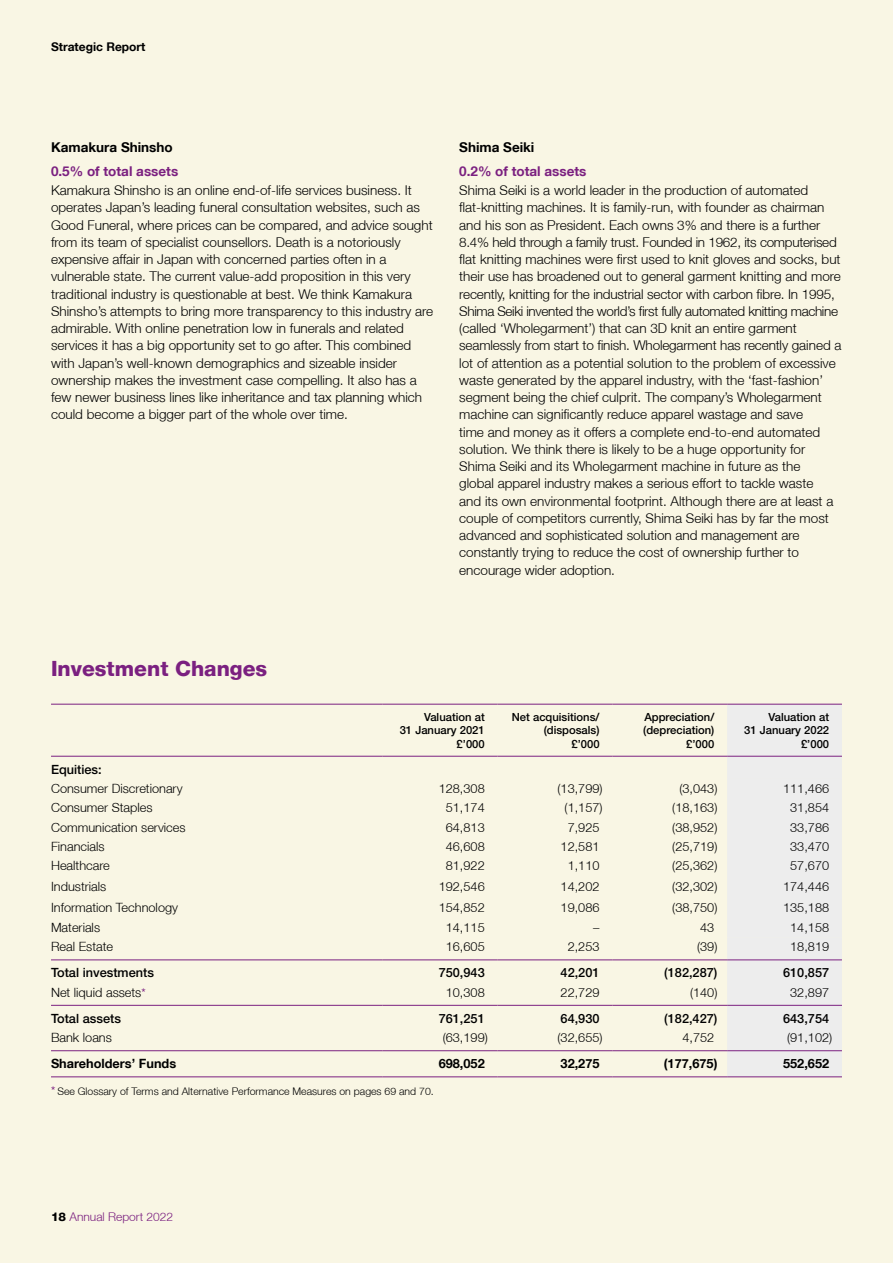
<style>
.page{position:relative;width:893px;height:1263px;background:#f9f6e4}
.page>*{position:absolute;margin:0;border:0;box-sizing:border-box;transform-origin:0 0}
.t1{font:800 21px "Helvetica Neue LT";color:#7b2080}
.t2{font:300 13.5px/17.2px "Helvetica Neue LT";color:#000}
.t3{font:700 13.5px "Helvetica Neue LT";color:#7b2080}
.t4{font:700 13.5px "Helvetica Neue LT";color:#000}
.t5{font:300 12.75px "Helvetica Neue LT";color:#000}
.t6{font:500 12.75px "Helvetica Neue LT Std";color:#000}
.t7{font:700 12.75px "Helvetica Neue LT";color:#000}
.t8{font:300 12px "Helvetica Neue LT";color:#7b2080}
.t9{font:700 12px "Helvetica Neue LT";color:#000}
.t10{font:500 11.25px/13.5px "Helvetica Neue LT Std";color:#000;text-align:right}
.t11{font:300 10.5px "Helvetica Neue LT";color:#000}
.s1{font-weight:400;font-size:12px;color:#7b2080}
.s2{font-weight:800;color:#000}
</style>
<div class="page">
<div style="left:727px;top:705px;width:115px;height:371px;background:#ededed"></div>
<hr style="left:383px;top:704px;width:114px;height:1px;background:#7b2080">
<hr style="left:497px;top:704px;width:115px;height:1px;background:#7b2080">
<hr style="left:612px;top:704px;width:115px;height:1px;background:#7b2080">
<hr style="left:727px;top:704px;width:115px;height:1px;background:#7b2080">
<hr style="left:51px;top:756px;width:332px;height:1px;background:#7b2080">
<hr style="left:383px;top:756px;width:114px;height:1px;background:#7b2080">
<hr style="left:612px;top:756px;width:115px;height:1px;background:#7b2080">
<hr style="left:727px;top:756px;width:115px;height:1px;background:#7b2080">
<hr style="left:51px;top:959px;width:332px;height:1px;background:#7b2080">
<hr style="left:51px;top:1005px;width:332px;height:1px;background:#7b2080">
<hr style="left:383px;top:959px;width:114px;height:1px;background:#7b2080">
<hr style="left:497px;top:959px;width:115px;height:1px;background:#7b2080">
<hr style="left:612px;top:959px;width:115px;height:1px;background:#7b2080">
<hr style="left:727px;top:959px;width:115px;height:1px;background:#7b2080">
<hr style="left:383px;top:1005px;width:114px;height:1px;background:#7b2080">
<hr style="left:497px;top:1005px;width:115px;height:1px;background:#7b2080">
<hr style="left:612px;top:1005px;width:115px;height:1px;background:#7b2080">
<hr style="left:727px;top:1005px;width:115px;height:1px;background:#7b2080">
<hr style="left:51px;top:1050px;width:332px;height:1px;background:#7b2080">
<hr style="left:51px;top:1076px;width:332px;height:1px;background:#7b2080">
<hr style="left:383px;top:1050px;width:114px;height:1px;background:#7b2080">
<hr style="left:497px;top:1050px;width:115px;height:1px;background:#7b2080">
<hr style="left:612px;top:1050px;width:115px;height:1px;background:#7b2080">
<hr style="left:727px;top:1050px;width:115px;height:1px;background:#7b2080">
<hr style="left:383px;top:1076px;width:114px;height:1px;background:#7b2080">
<hr style="left:497px;top:1076px;width:115px;height:1px;background:#7b2080">
<hr style="left:612px;top:1076px;width:115px;height:1px;background:#7b2080">
<hr style="left:727px;top:1076px;width:115px;height:1px;background:#7b2080">
<hr style="left:51px;top:704px;width:332px;height:1px;background:#7b2080">
<hr style="left:497px;top:756px;width:115px;height:1px;background:#7b2080">
<p class="t9" style="left:51px;top:39px;width:96px">Strategic Report</p>
<p class="t4" style="left:51px;top:139px;width:123px">Kamakura Shinsho</p>
<p class="t3" style="left:51px;top:163px;width:129px">0.5% of total assets</p>
<p class="t2" style="left:51px;top:181px;width:384px">Kamakura Shinsho is an online end-of-life services business. It operates Japan’s leading funeral consultation websites, such as Good Funeral, where prices can be compared, and advice sought from its team of specialist counsellors. Death is a notoriously expensive affair in Japan with concerned parties often in a vulnerable state. The current value-add proposition in this very traditional industry is questionable at best. We think Kamakura Shinsho’s attempts to bring more transparency to this industry are admirable. With online penetration low in funerals and related services it has a big opportunity set to go after. This combined with Japan’s well-known demographics and sizeable insider ownership makes the investment case compelling. It also has a few newer business lines like inheritance and tax planning which could become a bigger part of the whole over time.</p>
<p class="t4" style="left:459px;top:139px;width:77px">Shima Seiki</p>
<p class="t3" style="left:459px;top:163px;width:129px">0.2% of total assets</p>
<p class="t2" style="left:459px;top:181px;width:384px">Shima Seiki is a world leader in the production of automated flat-knitting machines. It is family-run, with founder as chairman and his son as President. Each owns 3% and there is a further 8.4% held through a family trust. Founded in 1962, its computerised flat knitting machines were first used to knit gloves and socks, but their use has broadened out to general garment knitting and more recently, knitting for the industrial sector with carbon fibre. In 1995, Shima Seiki invented the world’s first fully automated knitting machine (called ‘Wholegarment’) that can 3D knit an entire garment seamlessly from start to finish. Wholegarment has recently gained a lot of attention as a potential solution to the problem of excessive waste generated by the apparel industry, with the ‘fast-fashion’ segment being the chief culprit. The company’s Wholegarment machine can significantly reduce apparel wastage and save<br>time and money as it offers a complete end-to-end automated solution. We think there is likely to be a huge opportunity for Shima Seiki and its Wholegarment machine in future as the<br>global apparel industry makes a serious effort to tackle waste<br>and its own environmental footprint. Although there are at least a couple of competitors currently, Shima Seiki has by far the most advanced and sophisticated solution and management are constantly trying to reduce the cost of ownership further to encourage wider adoption.</p>
<h1 class="t1" style="left:51px;top:656px;width:218px">Investment Changes</h1>
<p class="t10" style="left:400px;top:710px;width:87px">Valuation at<br>31 January 2021 £’000</p>
<p class="t10" style="left:512px;top:710px;width:89px">Net acquisitions/ (disposals)<br>£’000</p>
<p class="t10" style="left:643px;top:710px;width:73px">Appreciation/ (depreciation) £’000</p>
<p class="t10" style="left:744px;top:710px;width:87px">Valuation at<br>31 January 2022 £’000</p>
<p class="t6" style="left:51px;top:762px;width:52px">Equities:</p>
<p class="t5" style="left:51px;top:781px;width:133px">Consumer Discretionary</p>
<p class="t5" style="left:439px;top:781px;width:48px">128,308</p>
<p class="t5" style="left:557px;top:781px;width:47px">(13,799)</p>
<p class="t5" style="left:679px;top:781px;width:40px">(3,043)</p>
<p class="t5" style="left:783px;top:781px;width:48px">111,466</p>
<p class="t5" style="left:51px;top:800px;width:103px">Consumer Staples</p>
<p class="t5" style="left:446px;top:800px;width:40px">51,174</p>
<p class="t5" style="left:565px;top:800px;width:40px">(1,157)</p>
<p class="t5" style="left:672px;top:800px;width:47px">(18,163)</p>
<p class="t5" style="left:790px;top:800px;width:40px">31,854</p>
<p class="t5" style="left:51px;top:819px;width:136px">Communication services</p>
<p class="t5" style="left:446px;top:819px;width:40px">64,813</p>
<p class="t5" style="left:568px;top:819px;width:33px">7,925</p>
<p class="t5" style="left:672px;top:819px;width:47px">(38,952)</p>
<p class="t5" style="left:790px;top:819px;width:40px">33,786</p>
<p class="t5" style="left:51px;top:839px;width:55px">Financials</p>
<p class="t5" style="left:446px;top:839px;width:40px">46,608</p>
<p class="t5" style="left:561px;top:839px;width:40px">12,581</p>
<p class="t5" style="left:672px;top:839px;width:47px">(25,719)</p>
<p class="t5" style="left:790px;top:839px;width:40px">33,470</p>
<p class="t5" style="left:51px;top:858px;width:60px">Healthcare</p>
<p class="t5" style="left:446px;top:858px;width:40px">81,922</p>
<p class="t5" style="left:568px;top:858px;width:33px">1,110</p>
<p class="t5" style="left:672px;top:858px;width:47px">(25,362)</p>
<p class="t5" style="left:790px;top:858px;width:40px">57,670</p>
<p class="t5" style="left:51px;top:879px;width:57px">Industrials</p>
<p class="t5" style="left:439px;top:879px;width:48px">192,546</p>
<p class="t5" style="left:561px;top:879px;width:40px">14,202</p>
<p class="t5" style="left:672px;top:879px;width:47px">(32,302)</p>
<p class="t5" style="left:783px;top:879px;width:48px">174,446</p>
<p class="t5" style="left:51px;top:899px;width:129px">Information Technology</p>
<p class="t5" style="left:439px;top:899px;width:48px">154,852</p>
<p class="t5" style="left:561px;top:899px;width:40px">19,086</p>
<p class="t5" style="left:672px;top:899px;width:47px">(38,750)</p>
<p class="t5" style="left:783px;top:899px;width:48px">135,188</p>
<p class="t5" style="left:51px;top:920px;width:51px">Materials</p>
<p class="t5" style="left:446px;top:920px;width:40px">14,115</p>
<p class="t5" style="left:593px;top:920px;width:8px">–</p>
<p class="t5" style="left:700px;top:920px;width:16px">43</p>
<p class="t5" style="left:790px;top:920px;width:40px">14,158</p>
<p class="t5" style="left:51px;top:939px;width:64px">Real Estate</p>
<p class="t5" style="left:446px;top:939px;width:40px">16,605</p>
<p class="t5" style="left:568px;top:939px;width:33px">2,253</p>
<p class="t5" style="left:697px;top:939px;width:22px">(39)</p>
<p class="t5" style="left:790px;top:939px;width:40px">18,819</p>
<p class="t6" style="left:51px;top:965px;width:104px">Total investments</p>
<p class="t6" style="left:439px;top:965px;width:48px">750,943</p>
<p class="t6" style="left:561px;top:965px;width:40px">42,201</p>
<p class="t6" style="left:664px;top:965px;width:55px">(182,287)</p>
<p class="t6" style="left:783px;top:965px;width:48px">610,857</p>
<p class="t5" style="left:51px;top:984px;width:96px">Net liquid assets<span class="s1">*</span></p>
<p class="t5" style="left:446px;top:984px;width:40px">10,308</p>
<p class="t5" style="left:561px;top:984px;width:40px">22,729</p>
<p class="t5" style="left:690px;top:984px;width:29px">(140)</p>
<p class="t5" style="left:790px;top:984px;width:40px">32,897</p>
<p class="t6" style="left:51px;top:1011px;width:71px">Total assets</p>
<p class="t6" style="left:439px;top:1011px;width:48px">761,251</p>
<p class="t6" style="left:561px;top:1011px;width:40px">64,930</p>
<p class="t6" style="left:664px;top:1011px;width:55px">(182,427)</p>
<p class="t6" style="left:783px;top:1011px;width:48px">643,754</p>
<p class="t5" style="left:51px;top:1030px;width:62px">Bank loans</p>
<p class="t5" style="left:443px;top:1030px;width:47px">(63,199)</p>
<p class="t5" style="left:557px;top:1030px;width:47px">(32,655)</p>
<p class="t5" style="left:682px;top:1030px;width:33px">4,752</p>
<p class="t5" style="left:787px;top:1030px;width:47px">(91,102)</p>
<p class="t7" style="left:51px;top:1056px;width:127px">Shareholders’ Funds</p>
<p class="t7" style="left:439px;top:1056px;width:48px">698,052</p>
<p class="t7" style="left:561px;top:1056px;width:40px">32,275</p>
<p class="t7" style="left:664px;top:1056px;width:55px">(177,675)</p>
<p class="t7" style="left:783px;top:1056px;width:48px">552,652</p>
<p class="t11" style="left:51px;top:1084px;width:384px"><span class="s1">*</span> See Glossary of Terms and Alternative Performance Measures on pages 69 and 70.</p>
<p class="t8" style="left:51px;top:1209px;width:124px"><span class="s2">18</span> Annual Report 2022</p>
</div>
